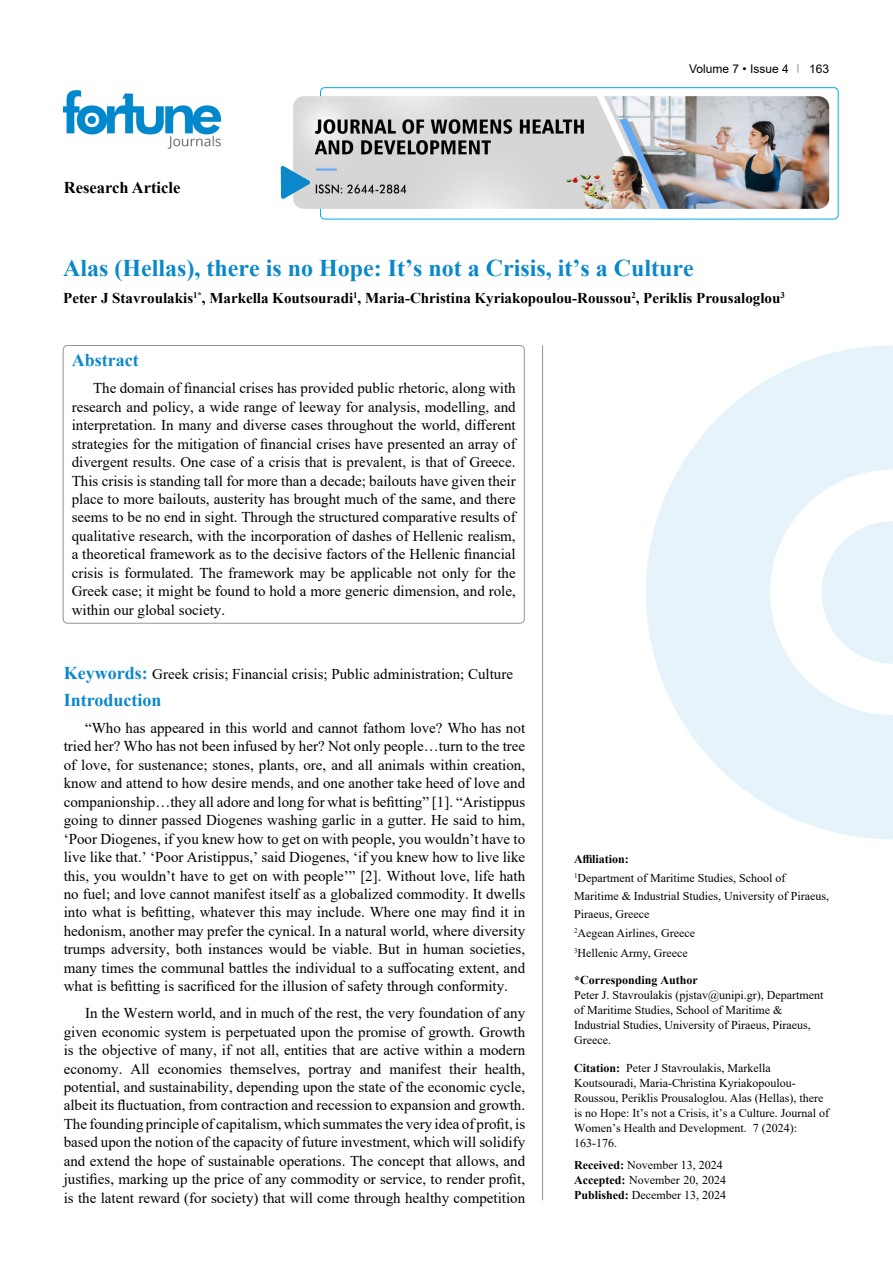
<style>
.page{position:relative;width:893px;height:1263px;background:#fff}
.page>*{position:absolute;margin:0;border:0;box-sizing:border-box;transform-origin:0 0}
.t1{font:700 24px "Times New Roman";color:#0a88ca}
.t2{font:700 18px "Times New Roman";color:#0a88ca}
.t3{font:700 16.5px "Times New Roman";color:#000}
.t4{font:15px/18.5px "Times New Roman";color:#000;text-align:justify}
.t5{font:700 15px "Times New Roman";color:#000}
.t6{font:12px/15px "Times New Roman";color:#000}
.t7{font:700 12px "Times New Roman";color:#000}
.t8{font:12px "Arial";color:#000}
.s1{font-weight:700;font-size:18px;color:#0a88ca}
.s2{font-weight:700}
</style>
<div class="page">
<div style="left:320px;top:87px;width:518px;height:132px;border:1px solid #00aeef;border-radius:4px"></div>
<img style="left:64px;top:90px;width:157px;height:59px">
<img style="left:293px;top:96px;width:536px;height:113px">
<svg style="left:281px;top:166px;width:29px;height:33px"></svg>
<div style="left:63px;top:345px;width:461px;height:278px;border:1px solid #939598;border-radius:4px"></div>
<svg style="left:646px;top:345px;width:247px;height:494px;fill:#e6f3fa"></svg>
<svg style="left:821px;top:521px;width:72px;height:143px"></svg>
<hr style="left:542px;top:345px;width:1px;height:855px;background:#939598">
<p class="t3" style="left:64px;top:175px;width:118px">Research Article</p>
<p class="t8" style="left:689px;top:60px;width:101px">Volume 7 • Issue 4</p>
<p class="t8" style="left:809px;top:60px;width:22px">163</p>
<h1 class="t1" style="left:63px;top:251px;width:632px">Alas (Hellas), there is no Hope: It’s not a Crisis, it’s a Culture</h1>
<p class="t5" style="left:63px;top:287px;width:723px">Peter J Stavroulakis<sup>1*</sup>, Markella Koutsouradi<sup>1</sup>, Maria-Christina Kyriakopoulou-Roussou<sup>2</sup>, Periklis Prousaloglou<sup>3</sup></p>
<p class="t2" style="left:72px;top:347px;width:68px">Abstract</p>
<p class="t4" style="left:72px;top:378px;width:445px;text-indent:21px">The domain of financial crises has provided public rhetoric, along with research and policy, a wide range of leeway for analysis, modelling, and interpretation. In many and diverse cases throughout the world, different strategies for the mitigation of financial crises have presented an array of divergent results. One case of a crisis that is prevalent, is that of Greece.<br>This crisis is standing tall for more than a decade; bailouts have given their place to more bailouts, austerity has brought much of the same, and there seems to be no end in sight. Through the structured comparative results of qualitative research, with the incorporation of dashes of Hellenic realism, a theoretical framework as to the decisive factors of the Hellenic financial crisis is formulated. The framework may be applicable not only for the Greek case; it might be found to hold a more generic dimension, and role, within our global society.</p>
<p class="t4" style="left:64px;top:665px;width:451px"><span class="s1">Keywords:</span> Greek crisis; Financial crisis; Public administration; Culture</p>
<p class="t2" style="left:64px;top:687px;width:99px">Introduction</p>
<p class="t4" style="left:64px;top:718px;width:463px;text-indent:21px">“Who has appeared in this world and cannot fathom love? Who has not tried her? Who has not been infused by her? Not only people…turn to the tree of love, for sustenance; stones, plants, ore, and all animals within creation, know and attend to how desire mends, and one another take heed of love and companionship…they all adore and long for what is befitting” [1]. “Aristippus going to dinner passed Diogenes washing garlic in a gutter. He said to him, ‘Poor Diogenes, if you knew how to get on with people, you wouldn’t have to live like that.’ ‘Poor Aristippus,’ said Diogenes, ‘if you knew how to live like this, you wouldn’t have to get on with people’” [2]. Without love, life hath no fuel; and love cannot manifest itself as a globalized commodity. It dwells into what is befitting, whatever this may include. Where one may find it in hedonism, another may prefer the cynical. In a natural world, where diversity trumps adversity, both instances would be viable. But in human societies, many times the communal battles the individual to a suffocating extent, and what is befitting is sacrificed for the illusion of safety through conformity.</p>
<p class="t4" style="left:64px;top:1003px;width:463px;text-indent:21px">In the Western world, and in much of the rest, the very foundation of any given economic system is perpetuated upon the promise of growth. Growth is the objective of many, if not all, entities that are active within a modern economy. All economies themselves, portray and manifest their health, potential, and sustainability, depending upon the state of the economic cycle, albeit its fluctuation, from contraction and recession to expansion and growth.<br>The founding principle of capitalism, which summates the very idea of profit, is based upon the notion of the capacity of future investment, which will solidify and extend the hope of sustainable operations. The concept that allows, and justifies, marking up the price of any commodity or service, to render profit, is the latent reward (for society) that will come through healthy competition</p>
<p class="t6" style="left:574px;top:849px;width:257px;line-height:18.8px"><span class="s2">Affiliation:<br></span><sup>1</sup>Department of Maritime Studies, School of<br>Maritime &amp; Industrial Studies, University of Piraeus,<br>Piraeus, Greece<br><sup>2</sup>Aegean Airlines, Greece<br><sup>3</sup>Hellenic Army, Greece</p>
<p class="t7" style="left:574px;top:972px;width:125px">*Corresponding Author</p>
<p class="t6" style="left:574px;top:987px;width:251px">Peter J. Stavroulakis (pjstav@unipi.gr), Department of Maritime Studies, School of Maritime &amp; Industrial Studies, University of Piraeus, Piraeus, Greece.</p>
<p class="t6" style="left:574px;top:1060px;width:256px"><span class="s2">Citation:</span> Peter J Stavroulakis, Markella Koutsouradi, Maria-Christina Kyriakopoulou-Roussou, Periklis Prousaloglou. Alas (Hellas), there is no Hope: It’s not a Crisis, it’s a Culture. Journal of Women’s Health and Development. 7 (2024):<br>163-176.</p>
<p class="t6" style="left:574px;top:1157px;width:153px"><span class="s2">Received:</span> November 13, 2024<br><span class="s2">Accepted:</span> November 20, 2024<br><span class="s2">Published:</span> December 13, 2024</p>
</div>
